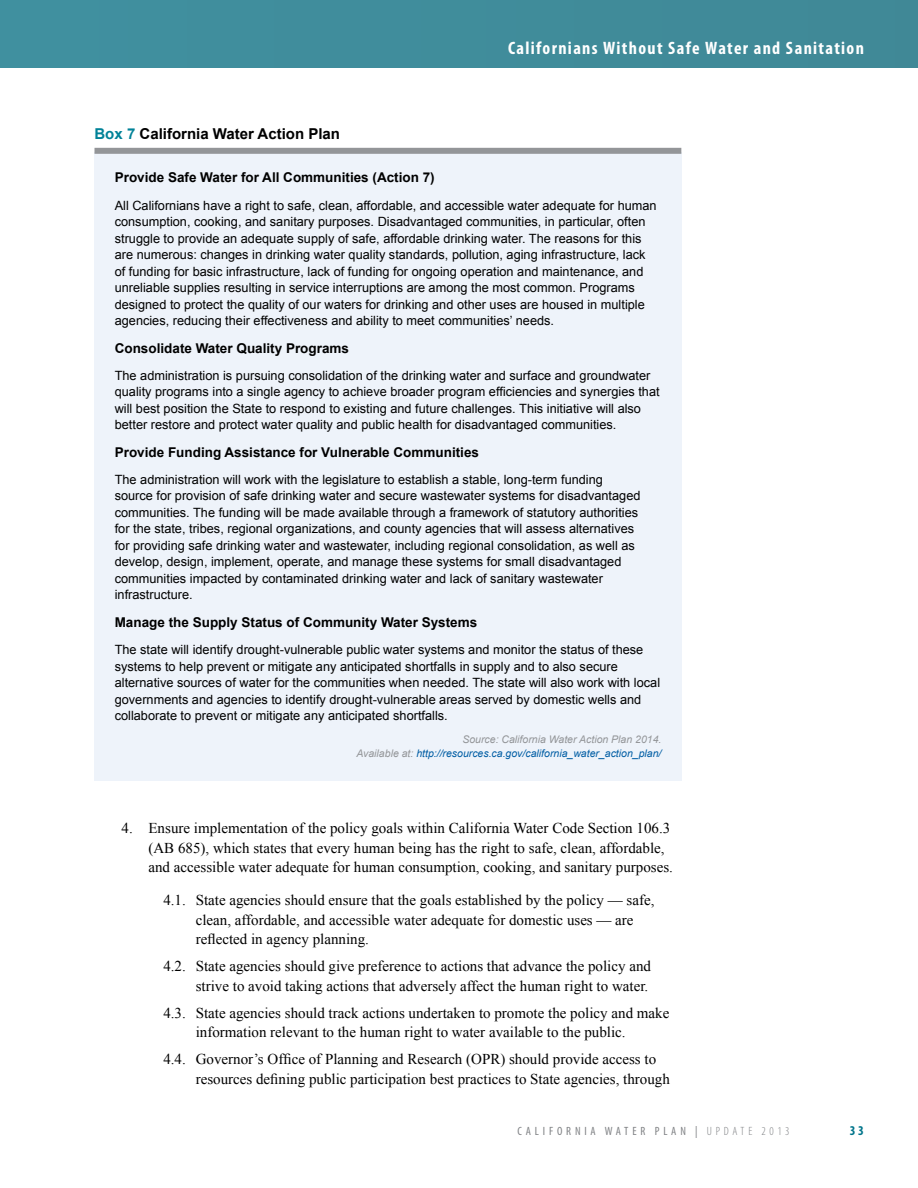
<style>
.page{position:relative;width:918px;height:1188px;background:#fff}
.page>*{position:absolute;margin:0;border:0;box-sizing:border-box;transform-origin:0 0}
.t1{font:700 condensed 18px "Myriad Pro";letter-spacing:.075em;color:#fff}
.t2{font:15px/19.5px "Times New Roman";color:#000}
.Update_2013_box_numb{font:700 15px "Arial";color:#000}
.Update_2013_box_subh{font:700 13.5px "Arial";color:#000}
.t3{font:700 condensed 13.5px "Myriad Pro";color:#00758b}
.Update_2013_box_body{font:12.75px/16.5px "Arial";color:#000}
.t4{font:condensed 12px "Myriad Pro";letter-spacing:.32em;color:#808285}
.Update_2013_box_sour{font:italic 10.5px/13.5px "Arial";color:#005da4;text-align:right}
.s1{color:#008298}
.s2{color:#939598}
.s3{font-weight:300}
</style>
<div class="page">
<div style="left:0;top:0;width:918px;height:68px;background:#408d9b"></div>
<div style="left:94px;top:152px;width:588px;height:629px;background:#eef3fa"></div>
<div style="left:94px;top:148px;width:587px;height:6px;background:#939598"></div>
<p class="Update_2013_box_numb" style="left:94px;top:124px;width:247px"><span class="s1">Box 7</span> California Water Action Plan</p>
<h1 class="t1" style="left:508px;top:38px;width:357px">Californians Without Safe Water and Sanitation</h1>
<p class="Update_2013_box_subh" style="left:115px;top:169px;width:322px">Provide Safe Water for All Communities (Action 7)</p>
<p class="Update_2013_box_body" style="left:115px;top:197px;width:543px">All Californians have a right to safe, clean, affordable, and accessible water adequate for human consumption, cooking, and sanitary purposes. Disadvantaged communities, in particular, often struggle to provide an adequate supply of safe, affordable drinking water. The reasons for this are numerous: changes in drinking water quality standards, pollution, aging infrastructure, lack of funding for basic infrastructure, lack of funding for ongoing operation and maintenance, and unreliable supplies resulting in service interruptions are among the most common. Programs designed to protect the quality of our waters for drinking and other uses are housed in multiple agencies, reducing their effectiveness and ability to meet communities’ needs.</p>
<p class="Update_2013_box_subh" style="left:115px;top:339px;width:236px">Consolidate Water Quality Programs</p>
<p class="Update_2013_box_body" style="left:115px;top:367px;width:546px">The administration is pursuing consolidation of the drinking water and surface and groundwater quality programs into a single agency to achieve broader program efficiencies and synergies that will best position the State to respond to existing and future challenges. This initiative will also better restore and protect water quality and public health for disadvantaged communities.</p>
<p class="Update_2013_box_subh" style="left:115px;top:443px;width:366px">Provide Funding Assistance for Vulnerable Communities</p>
<p class="Update_2013_box_body" style="left:115px;top:471px;width:527px">The administration will work with the legislature to establish a stable, long-term funding source for provision of safe drinking water and secure wastewater systems for disadvantaged communities. The funding will be made available through a framework of statutory authorities for the state, tribes, regional organizations, and county agencies that will assess alternatives for providing safe drinking water and wastewater, including regional consolidation, as well as develop, design, implement, operate, and manage these systems for small disadvantaged communities impacted by contaminated drinking water and lack of sanitary wastewater infrastructure.</p>
<p class="Update_2013_box_subh" style="left:115px;top:613px;width:364px">Manage the Supply Status of Community Water Systems</p>
<p class="Update_2013_box_body" style="left:115px;top:641px;width:547px">The state will identify drought-vulnerable public water systems and monitor the status of these systems to help prevent or mitigate any anticipated shortfalls in supply and to also secure alternative sources of water for the communities when needed. The state will also work with local governments and agencies to identify drought-vulnerable areas served by domestic wells and collaborate to prevent or mitigate any anticipated shortfalls.</p>
<p class="Update_2013_box_sour" style="left:356px;top:733px;width:307px"><span class="s2">Source: California Water Action Plan 2014.<br>Available at:</span> http://resources.ca.gov/california_water_action_plan/</p>
<p class="t2" style="left:148px;top:818px;width:526px;text-indent:-27px">4. Ensure implementation of the policy goals within California Water Code Section 106.3 (AB 685), which states that every human being has the right to safe, clean, affordable, and accessible water adequate for human consumption, cooking, and sanitary purposes.</p>
<p class="t2" style="left:196px;top:890px;width:460px;text-indent:-32px">4.1. State agencies should ensure that the goals established by the policy — safe, clean, affordable, and accessible water adequate for domestic uses — are reflected in agency planning.</p>
<p class="t2" style="left:163px;top:956px;width:489px;text-align:right">4.2. State agencies should give preference to actions that advance the policy and strive to avoid taking actions that adversely affect the human right to water.</p>
<p class="t2" style="left:196px;top:1003px;width:475px;text-indent:-32px">4.3. State agencies should track actions undertaken to promote the policy and make information relevant to the human right to water available to the public.</p>
<p class="t2" style="left:196px;top:1049px;width:476px;text-indent:-32px">4.4. Governor’s Office of Planning and Research (OPR) should provide access to resources defining public participation best practices to State agencies, through</p>
<p class="t4" style="left:517px;top:1125px;width:274px">CALIFORNIA WATER PLAN | <span class="s3">UPDATE 2013</span></p>
<p class="t3" style="left:850px;top:1123px;width:16px">33</p>
</div>
